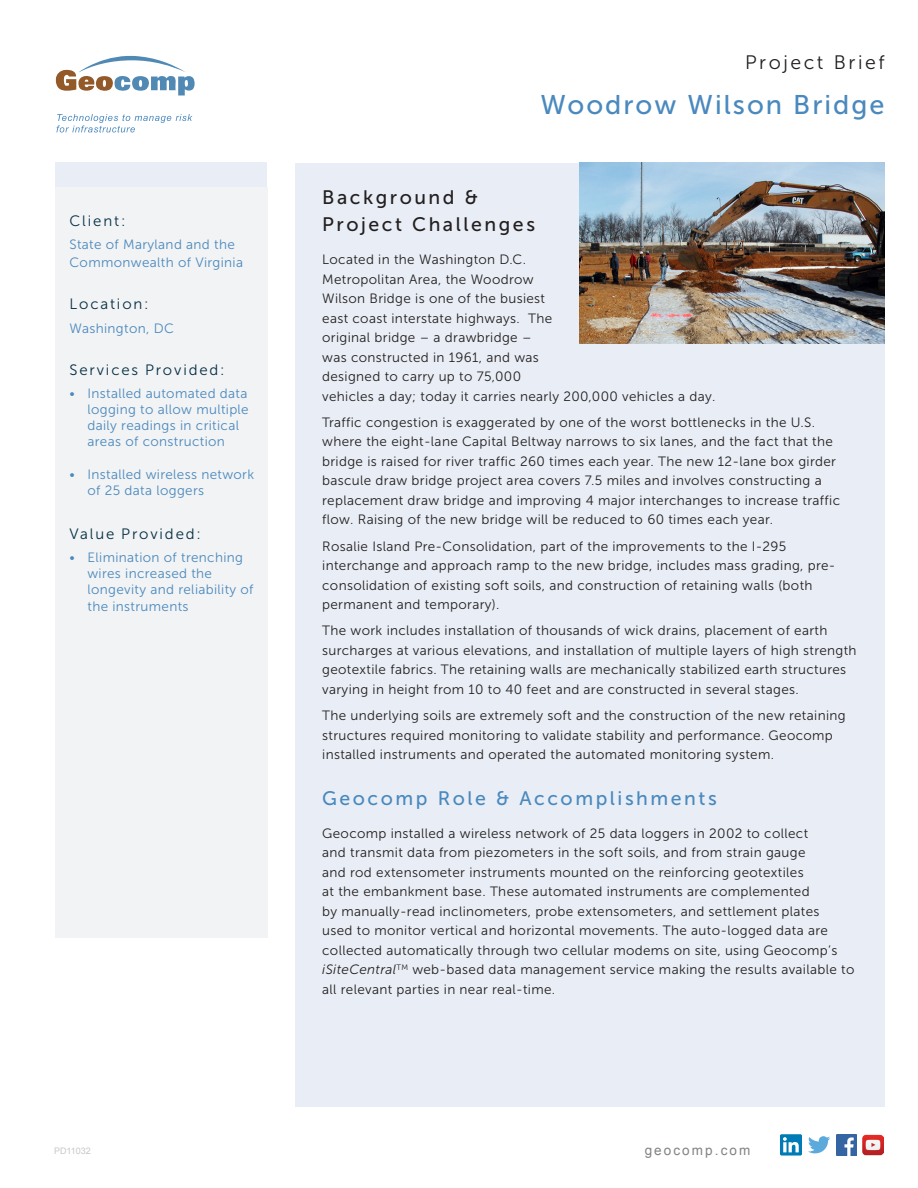
<style>
.page{position:relative;width:918px;height:1188px;background:#fff}
.page>*{position:absolute;margin:0;border:0;box-sizing:border-box;transform-origin:0 0}
.Project_title_-_blue{font:27px "Museo Sans 500";letter-spacing:.075em;color:#4a89be}
.Background___Project{font:19.5px/27px "Museo Sans 500";letter-spacing:.13em;color:#231f20}
.Geocomp_Role___Accom{font:19.5px "Museo Sans 500";letter-spacing:.13em;color:#4a89be}
.t1{font:19.5px "Museo Sans 300";letter-spacing:.13em;color:#231f20}
.L_Side_Bar_-_lead_te{font:15px "Museo Sans 300";letter-spacing:.125em;color:#052f45}
.PD_body_text{font:13.5px/19.5px "Museo Sans 300";letter-spacing:.025em;color:#231f20}
.L_Side_Bar_-_info_te{font:13.5px/16.2px "Museo Sans 300";letter-spacing:.025em;color:#4a89be}
.Title{font:13.5px "Arial";letter-spacing:.155em;color:#808285}
.t2{font:9px "Arial";color:#c7c8ca}
.s1{font-style:italic}
</style>
<div class="page">
<div style="left:55px;top:163px;width:212px;height:24px;background:#e9eef6"></div>
<div style="left:295px;top:163px;width:590px;height:944px;background:#e9eef6"></div>
<svg style="left:56px;top:56px;width:139px;height:39px"></svg>
<svg style="left:56px;top:114px;width:136px;height:19px"></svg>
<img style="left:836px;top:1134px;width:21px;height:22px">
<svg style="left:808px;top:1136px;width:22px;height:17px"></svg>
<div style="left:780px;top:1134px;width:22px;height:22px;background:#007bb6;border-radius:2px"></div>
<svg style="left:783px;top:1137px;width:16px;height:15px"></svg>
<img style="left:863px;top:1134px;width:20px;height:21px">
<div style="left:56px;top:187px;width:212px;height:751px;background:#f2f3f4"></div>
<img style="left:580px;top:163px;width:305px;height:181px">
<p class="L_Side_Bar_-_lead_te" style="left:70px;top:213px;width:57px">Client:</p>
<p class="L_Side_Bar_-_info_te" style="left:70px;top:236px;width:175px;line-height:18px">State of Maryland and the<br>Commonwealth of Virginia</p>
<p class="L_Side_Bar_-_lead_te" style="left:70px;top:296px;width:81px">Location:</p>
<p class="L_Side_Bar_-_info_te" style="left:70px;top:320px;width:106px">Washington, DC</p>
<p class="L_Side_Bar_-_lead_te" style="left:70px;top:361px;width:157px">Services Provided:</p>
<p class="L_Side_Bar_-_info_te" style="left:88px;top:385px;width:163px;text-indent:-18px">• Installed automated data logging to allow multiple daily readings in critical areas of construction</p>
<p class="L_Side_Bar_-_info_te" style="left:88px;top:466px;width:168px;text-indent:-18px">• Installed wireless network of 25 data loggers</p>
<p class="L_Side_Bar_-_lead_te" style="left:70px;top:526px;width:133px">Value Provided:</p>
<p class="L_Side_Bar_-_info_te" style="left:88px;top:549px;width:168px;text-indent:-18px">• Elimination of trenching wires increased the longevity and reliability of the instruments</p>
<p class="t2" style="left:54px;top:1145px;width:38px">PD11032</p>
<h2 class="t1" style="left:745px;top:52px;width:141px">Project Brief</h2>
<p class="Project_title_-_blue" style="left:540px;top:90px;width:346px">Woodrow Wilson Bridge</p>
<p class="Background___Project" style="left:322px;top:184px;width:214px">Background &amp;<br>Project Challenges</p>
<p class="PD_body_text" style="left:322px;top:250px;width:395px">Located in the Washington D.C.<br>Metropolitan Area, the Woodrow<br>Wilson Bridge is one of the busiest<br>east coast interstate highways. The<br>original bridge – a drawbridge –<br>was constructed in 1961, and was<br>designed to carry up to 75,000<br>vehicles a day; today it carries nearly 200,000 vehicles a day.</p>
<p class="PD_body_text" style="left:322px;top:413px;width:519px">Traffic congestion is exaggerated by one of the worst bottlenecks in the U.S. where the eight-lane Capital Beltway narrows to six lanes, and the fact that the bridge is raised for river traffic 260 times each year. The new 12-lane box girder bascule draw bridge project area covers 7.5 miles and involves constructing a replacement draw bridge and improving 4 major interchanges to increase traffic flow. Raising of the new bridge will be reduced to 60 times each year.</p>
<p class="PD_body_text" style="left:322px;top:536px;width:515px">Rosalie Island Pre-Consolidation, part of the improvements to the I-295 interchange and approach ramp to the new bridge, includes mass grading, pre&shy;consolidation of existing soft soils, and construction of retaining walls (both permanent and temporary).</p>
<p class="PD_body_text" style="left:322px;top:621px;width:536px">The work includes installation of thousands of wick drains, placement of earth surcharges at various elevations, and installation of multiple layers of high strength geotextile fabrics. The retaining walls are mechanically stabilized earth structures varying in height from 10 to 40 feet and are constructed in several stages.</p>
<p class="PD_body_text" style="left:322px;top:706px;width:525px">The underlying soils are extremely soft and the construction of the new retaining structures required monitoring to validate stability and performance. Geocomp installed instruments and operated the automated monitoring system.</p>
<p class="Geocomp_Role___Accom" style="left:322px;top:788px;width:396px">Geocomp Role &amp; Accomplishments</p>
<p class="PD_body_text" style="left:322px;top:824px;width:534px">Geocomp installed a wireless network of 25 data loggers in 2002 to collect<br>and transmit data from piezometers in the soft soils, and from strain gauge<br>and rod extensometer instruments mounted on the reinforcing geotextiles<br>at the embankment base. These automated instruments are complemented<br>by manually-read inclinometers, probe extensometers, and settlement plates<br>used to monitor vertical and horizontal movements. The auto-logged data are collected automatically through two cellular modems on site, using Geocomp’s <span class="s1">iSiteCentral</span><sup>TM</sup> web-based data management service making the results available to all relevant parties in near real-time.</p>
<p class="Title" style="left:645px;top:1141px;width:107px">geocomp.com</p>
</div>
